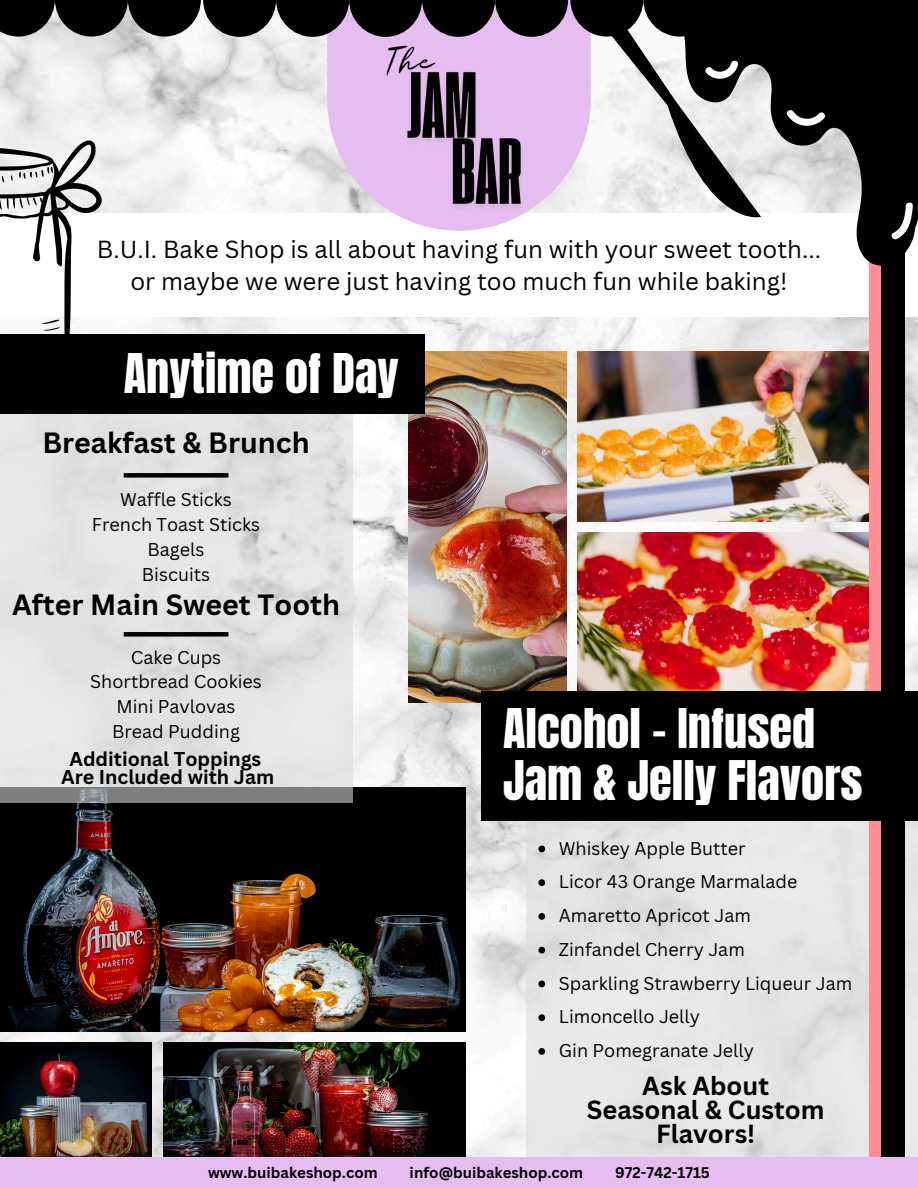
<style>
.page{position:relative;width:918px;height:1188px;background:#fff}
.page>*{position:absolute;margin:0;border:0;box-sizing:border-box;transform-origin:0 0}
.t1{font:46.5px/51.8px "Anton";color:#fff}
.t2{font:700 28.5px "Canva Sans";color:#000}
.t3{font:700 25.5px/23.7px "Canva Sans";color:#000;text-align:center}
.t4{font:24px/32.7px "Canva Sans";color:#000;text-align:center}
.t5{font:700 19.5px/18px "Canva Sans";color:#000;text-align:center}
.t6{font:18px/24.8px "Canva Sans";color:#000;text-align:center}
.t7{font:700 15px "Canva Sans";color:#000}
</style>
<div class="page">
<img style="left:0;top:375px;width:918px;height:782px">
<img style="left:578px;top:533px;width:291px;height:159px">
<img style="left:409px;top:375px;width:157px;height:328px">
<img style="left:578px;top:375px;width:291px;height:147px">
<img style="left:0;top:787px;width:466px;height:244px">
<img style="left:0;top:1043px;width:152px;height:114px">
<img style="left:163px;top:1043px;width:303px;height:114px">
<svg style="left:0;top:414px;width:352px;height:388px;background:#dedede"></svg>
<div style="left:0;top:335px;width:424px;height:79px;background:#000"></div>
<div style="left:526px;top:787px;width:392px;height:384px;background:#e6e6e6"></div>
<div style="left:869px;top:0;width:24px;height:1188px;background:#ff8d93"></div>
<div style="left:881px;top:0;width:24px;height:1188px;background:#000"></div>
<div style="left:481px;top:692px;width:437px;height:129px;background:#000"></div>
<div style="left:124px;top:473px;width:104px;height:5px;background:#000"></div>
<div style="left:124px;top:632px;width:104px;height:5px;background:#000"></div>
<div style="left:0;top:1157px;width:918px;height:31px;background:#e6bdf1"></div>
<svg style="left:0;top:0;width:918px;height:375px"></svg>
<svg style="left:538px;top:846px;width:7px;height:6px"></svg>
<svg style="left:538px;top:879px;width:7px;height:7px"></svg>
<svg style="left:538px;top:913px;width:7px;height:7px"></svg>
<svg style="left:538px;top:947px;width:7px;height:7px"></svg>
<svg style="left:538px;top:981px;width:7px;height:6px"></svg>
<svg style="left:538px;top:1014px;width:7px;height:7px"></svg>
<svg style="left:538px;top:1048px;width:7px;height:7px"></svg>
<p class="t4" style="left:97px;top:232px;width:726px">B.U.I. Bake Shop is all about having fun with your sweet tooth... or maybe we were just having too much fun while baking!</p>
<p class="t1" style="left:124px;top:348px;width:277px">Anytime of Day</p>
<p class="t2" style="left:42px;top:423px;width:269px">Breakfast &amp; Brunch</p>
<p class="t6" style="left:92px;top:487px;width:170px">Waffle Sticks<br>French Toast Sticks<br>Bagels<br>Biscuits</p>
<p class="t2" style="left:12px;top:585px;width:329px">After Main Sweet Tooth</p>
<p class="t6" style="left:90px;top:644px;width:173px">Cake Cups<br>Shortbread Cookies<br>Mini Pavlovas<br>Bread Pudding</p>
<h5 class="t5" style="left:61px;top:750px;width:215px">Additional Toppings<br>Are Included with Jam</h5>
<p class="t1" style="left:503px;top:704px;width:361px">Alcohol - Infused<br>Jam &amp; Jelly Flavors</p>
<p class="t6" style="left:559px;top:835px;width:188px">Whiskey Apple Butter</p>
<h4 class="t6" style="left:559px;top:869px;width:240px">Licor 43 Orange Marmalade</h4>
<h1 class="t6" style="left:559px;top:903px;width:194px">Amaretto Apricot Jam</h1>
<h2 class="t6" style="left:559px;top:936px;width:187px">Zinfandel Cherry Jam</h2>
<p class="t6" style="left:559px;top:970px;width:295px">Sparkling Strawberry Liqueur Jam</p>
<h6 class="t6" style="left:559px;top:1004px;width:143px">Limoncello Jelly</h6>
<h2 class="t6" style="left:559px;top:1038px;width:197px">Gin Pomegranate Jelly</h2>
<p class="t3" style="left:587px;top:1074px;width:239px">Ask About<br>Seasonal &amp; Custom<br>Flavors!</p>
<h6 class="t7" style="left:208px;top:1162px;width:171px">www.buibakeshop.com</h6>
<h6 class="t7" style="left:410px;top:1162px;width:175px">info@buibakeshop.com</h6>
<h6 class="t7" style="left:615px;top:1162px;width:96px">972-742-1715</h6>
</div>
